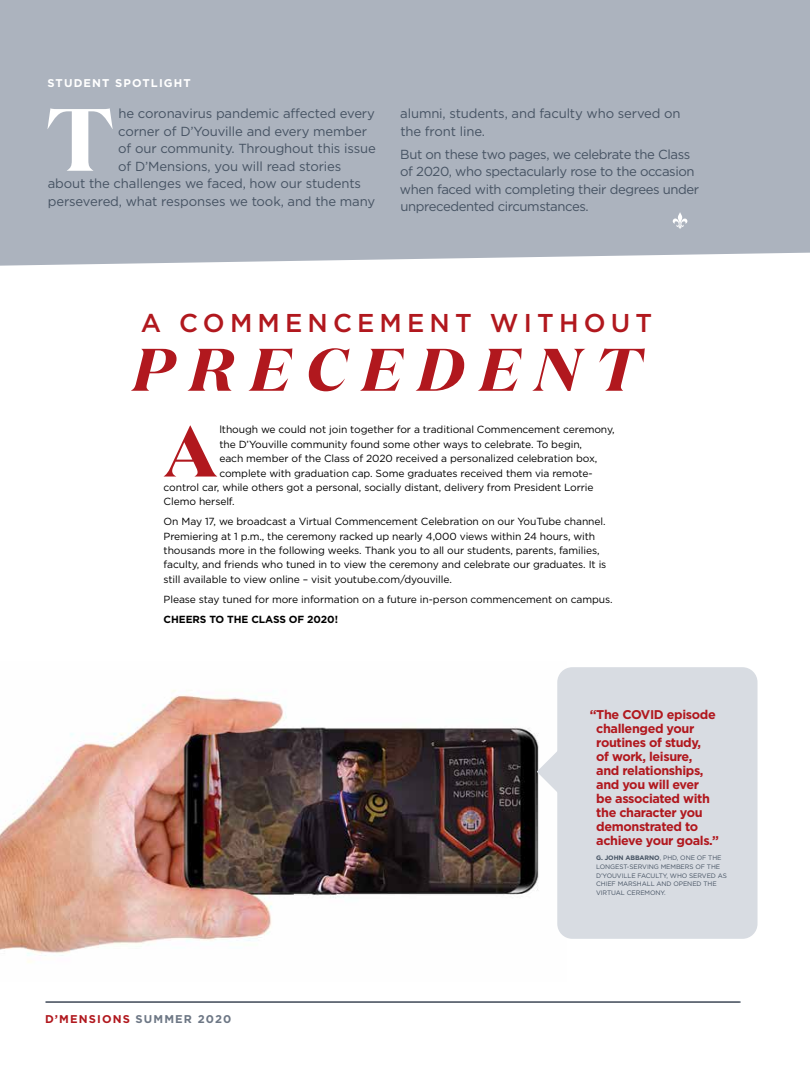
<style>
.page{position:relative;width:810px;height:1080px;background:#fff}
.page>*{position:absolute;margin:0;border:0;box-sizing:border-box;transform-origin:0 0}
.t1{font:700 88.12px "Domaine Display";color:#fff}
.t2{font:700 71.88px "Domaine Display";color:#b1181e}
.t3{font:italic 700 59.88px "Domaine Display";letter-spacing:.27em;color:#b1181e}
.t4{font:500 25.75px "Gotham";letter-spacing:.2em;color:#b1181e}
.t5{font:13.12px/17.5px "Gotham";letter-spacing:-.01em;color:#465363}
.t6{font:13.12px/17.5px "Gotham";letter-spacing:-.03em;color:#465363}
.t7{font:700 12.62px/14px "Gotham";letter-spacing:-.03em;color:#b1181e}
.t8{font:700 11.25px "Gotham";letter-spacing:.1em;color:#b1181e}
.t9{font:700 11.25px "Gotham";letter-spacing:.1em;color:#fff}
.t10{font:10.25px/14.4px "Gotham";letter-spacing:-.01em;color:#000}
.t11{font:700 10.25px "Gotham";letter-spacing:-.01em;color:#000}
.t12{font:6.5px/8.8px "Gotham";letter-spacing:-.01em;color:#465363}
.s1{color:#6d7785}
.s2{font-weight:700}
</style>
<div class="page">
<div style="left:0;top:0;width:810px;height:266px;background:#acb3be"></div>
<img style="left:0;top:690px;width:539px;height:273px">
<div style="left:557px;top:667px;width:201px;height:272px;background:#d8dce2;border-radius:15px"></div>
<svg style="left:537px;top:749px;width:20px;height:45px"></svg>
<svg style="left:673px;top:212px;width:14px;height:17px"></svg>
<hr style="left:45px;top:1002px;width:695px;height:1px;background:#6d7785">
<hr style="left:46px;top:1002px;width:695px;height:1px;background:#6d7785">
<p class="t9" style="left:47px;top:76px;width:145px">STUDENT SPOTLIGHT</p>
<h1 class="t1" style="left:46px;top:82px;width:69px">T</h1>
<p class="t5" style="left:119px;top:105px;width:258px">he coronavirus pandemic affected every</p>
<p class="t5" style="left:118px;top:122px;width:250px">corner of D’Youville and every member</p>
<p class="t5" style="left:118px;top:140px;width:259px">of our community. Throughout this issue</p>
<p class="t5" style="left:118px;top:157px;width:225px">of D’Mensions, you will read stories</p>
<p class="t5" style="left:48px;top:175px;width:315px">about the challenges we faced, how our students</p>
<p class="t5" style="left:48px;top:192px;width:329px">persevered, what responses we took, and the many</p>
<p class="t5" style="left:400px;top:105px;width:282px">alumni, students, and faculty who served on the front line.</p>
<p class="t6" style="left:400px;top:145px;width:301px">But on these two pages, we celebrate the Class of 2020, who spectacularly rose to the occasion when faced with completing their degrees under unprecedented circumstances.</p>
<h3 class="t4" style="left:141px;top:309px;width:513px">A COMMENCEMENT WITHOUT</h3>
<h3 class="t3" style="left:133px;top:331px;width:509px">PRECEDENT</h3>
<h2 class="t2" style="left:164px;top:404px;width:55px">A</h2>
<p class="t10" style="left:219px;top:422px;width:397px">lthough we could not join together for a traditional Commencement ceremony,</p>
<p class="t10" style="left:219px;top:437px;width:364px">the D’Youville community found some other ways to celebrate. To begin,</p>
<p class="t10" style="left:219px;top:451px;width:380px">each member of the Class of 2020 received a personalized celebration box,</p>
<p class="t10" style="left:219px;top:466px;width:375px">complete with graduation cap. Some graduates received them via remote-</p>
<p class="t10" style="left:164px;top:480px;width:432px">control car, while others got a personal, socially distant, delivery from President Lorrie</p>
<p class="t10" style="left:164px;top:494px;width:73px">Clemo herself.</p>
<p class="t10" style="left:164px;top:514px;width:444px">On May 17, we broadcast a Virtual Commencement Celebration on our YouTube channel.<br>Premiering at 1 p.m., the ceremony racked up nearly 4,000 views within 24 hours, with thousands more in the following weeks. Thank you to all our students, parents, families, faculty, and friends who tuned in to view the ceremony and celebrate our graduates. It is still available to view online – visit youtube.com/dyouville.</p>
<p class="t10" style="left:164px;top:592px;width:451px">Please stay tuned for more information on a future in-person commencement on campus.</p>
<p class="t11" style="left:164px;top:613px;width:176px">CHEERS TO THE CLASS OF 2020!</p>
<p class="t8" style="left:45px;top:1012px;width:188px">D’MENSIONS <span class="s1">SUMMER 2020</span></p>
<p class="t7" style="left:596px;top:707px;width:124px;text-indent:-6px">“The COVID episode challenged your routines of study,<br>of work, leisure,<br>and relationships, and you will ever<br>be associated with the character you demonstrated to achieve your goals.”</p>
<p class="t12" style="left:596px;top:853px;width:132px"><span class="s2">G. JOHN ABBARNO</span>, PHD, ONE OF THE<br>LONGEST-SERVING MEMBERS OF THE<br>D’YOUVILLE FACULTY, WHO SERVED AS<br>CHIEF MARSHALL AND OPENED THE<br>VIRTUAL CEREMONY.</p>
</div>
